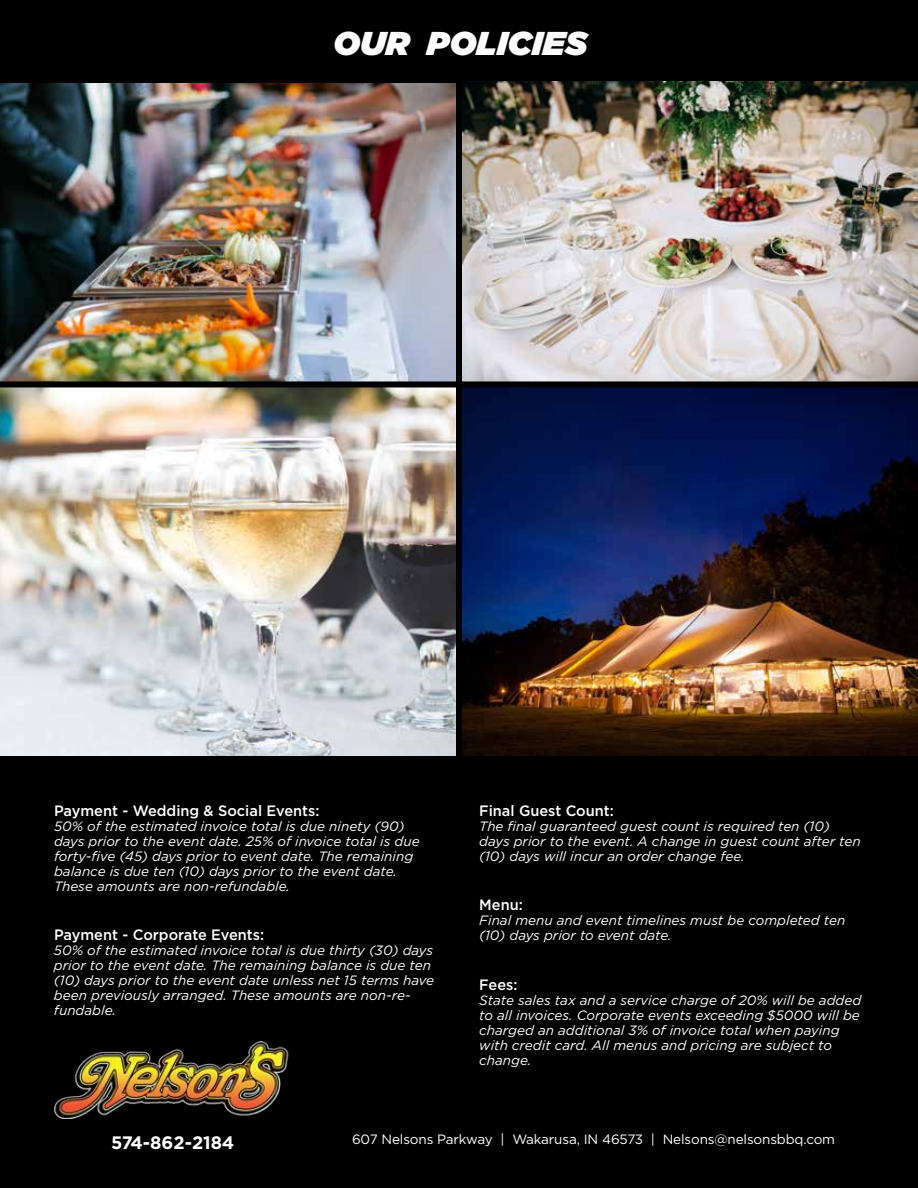
<style>
.page{position:relative;width:918px;height:1188px;background:#fff}
.page>*{position:absolute;margin:0;border:0;box-sizing:border-box;transform-origin:0 0}
.t1{font:italic 900 33px "Gotham";color:#fff}
.t2{font:700 18px "Gotham";color:#fff}
.t3{font:500 15px "Gotham";color:#fff}
.t4{font:italic 13.5px/15px "Gotham";color:#fff}
.t5{font:13.5px "Gotham";letter-spacing:-.01em;color:#fff}
</style>
<div class="page">
<img style="left:0;top:82px;width:918px;height:674px">
<div style="left:0;top:756px;width:918px;height:432px;background:#000"></div>
<img style="left:54px;top:1042px;width:235px;height:76px">
<div style="left:0;top:0;width:918px;height:82px;background:#000"></div>
<div style="left:456px;top:82px;width:6px;height:674px;background:#000"></div>
<div style="left:0;top:381px;width:918px;height:6px;background:#000"></div>
<h1 class="t1" style="left:333px;top:24px;width:255px">OUR POLICIES</h1>
<p class="t3" style="left:54px;top:801px;width:267px">Payment - Wedding &amp; Social Events:</p>
<p class="t4" style="left:54px;top:818px;width:367px">50% of the estimated invoice total is due ninety (90) days prior to the event date. 25% of invoice total is due forty-five (45) days prior to event date. The remaining balance is due ten (10) days prior to the event date.<br>These amounts are non-refundable.</p>
<p class="t3" style="left:54px;top:925px;width:212px">Payment - Corporate Events:</p>
<p class="t4" style="left:54px;top:943px;width:382px">50% of the estimated invoice total is due thirty (30) days prior to the event date. The remaining balance is due ten (10) days prior to the event date unless net 15 terms have been previously arranged. These amounts are non-re&shy;fundable.</p>
<p class="t3" style="left:479px;top:801px;width:136px">Final Guest Count:</p>
<p class="t4" style="left:479px;top:818px;width:383px">The final guaranteed guest count is required ten (10) days prior to the event. A change in guest count after ten (10) days will incur an order change fee.</p>
<p class="t3" style="left:479px;top:895px;width:45px">Menu:</p>
<p class="t4" style="left:479px;top:913px;width:368px">Final menu and event timelines must be completed ten (10) days prior to event date.</p>
<p class="t3" style="left:479px;top:974px;width:40px">Fees:</p>
<p class="t4" style="left:479px;top:992px;width:384px">State sales tax and a service charge of 20% will be added to all invoices. Corporate events exceeding $5000 will be charged an additional 3% of invoice total when paying with credit card. All menus and pricing are subject to change.</p>
<h2 class="t2" style="left:111px;top:1131px;width:124px">574-862-2184</h2>
<p class="t5" style="left:352px;top:1130px;width:485px">607 Nelsons Parkway | Wakarusa, IN 46573 | Nelsons@nelsonsbbq.com</p>
</div>
